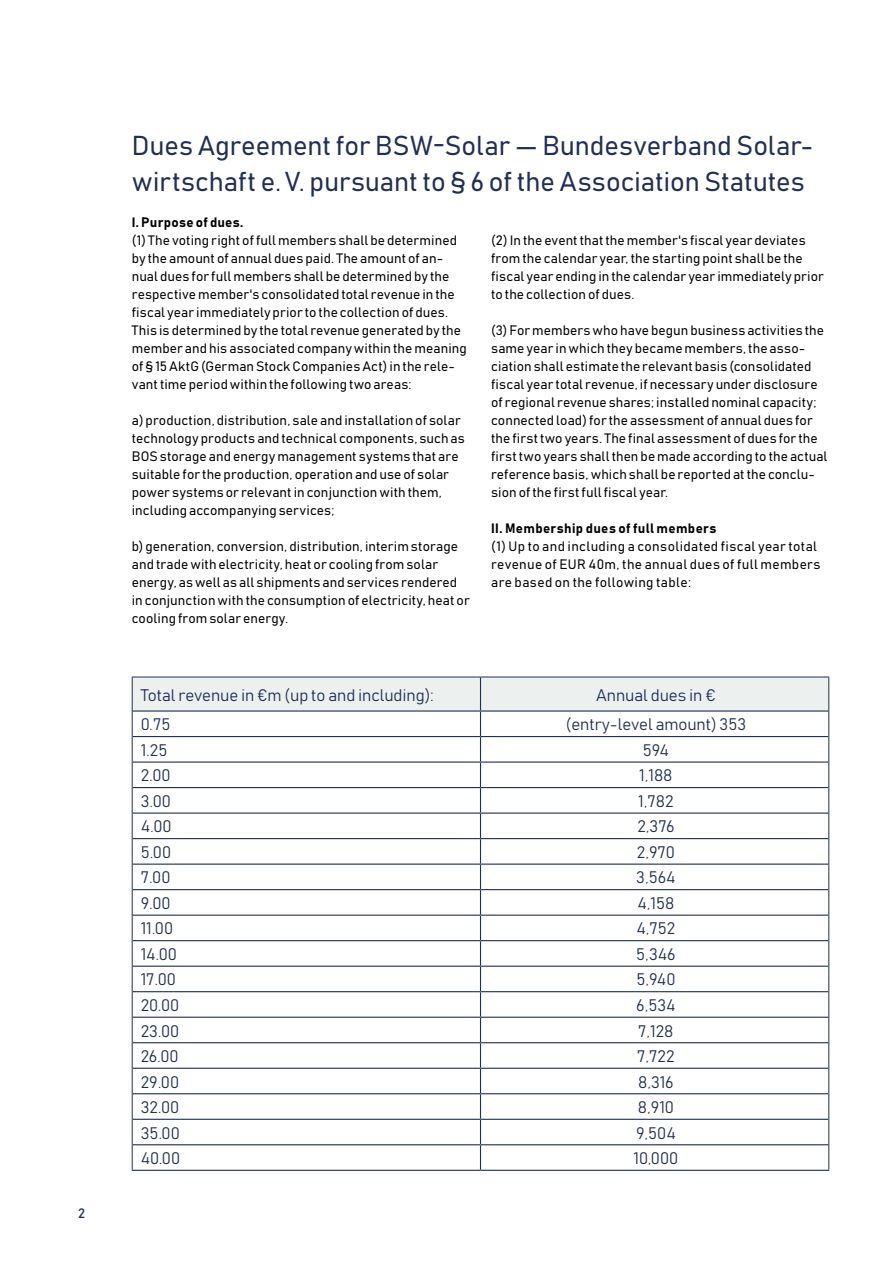
<style>
.page{position:relative;width:893px;height:1263px;background:#fff}
.page>*{position:absolute;margin:0;border:0;box-sizing:border-box;transform-origin:0 0}
.t1{font:27px/36px "Bahnschrift";color:#202f53}
.t2{font:16.5px "Bahnschrift";color:#202f53}
.t3{font:13.5px/18px "Bahnschrift";letter-spacing:.005em;color:#000}
.t4{font:13.5px/18px "Bahnschrift";letter-spacing:.025em;color:#000}
.t5{font:13.5px "Bahnschrift";color:#202f53}
</style>
<div class="page">
<svg style="left:132px;top:677px;width:697px;height:493px"></svg>
<hr style="left:132px;top:1170px;width:348px;height:1px;background:#202f53">
<hr style="left:480px;top:1170px;width:349px;height:1px;background:#202f53">
<p class="t5" style="left:78px;top:1205px;width:8px">2</p>
<h1 class="t1" style="left:132px;top:127px;width:683px">Dues Agreement for BSW-Solar — Bundesverband Solar&shy;wirtschaft e.V. pursuant to § 6 of the Association Statutes</h1>
<p class="t3" style="left:132px;top:213px;width:336px">I. Purpose of dues.<br>(1) The voting right of full members shall be determined by the amount of annual dues paid. The amount of an&shy;nual dues for full members shall be determined by the respective member's consolidated total revenue in the fiscal year immediately prior to the collection of dues.<br>This is determined by the total revenue generated by the member and his associated company within the meaning of § 15 AktG (German Stock Companies Act) in the rele&shy;vant time period within the following two areas:</p>
<p class="t3" style="left:132px;top:411px;width:335px">a) production, distribution, sale and installation of solar technology products and technical components, such as BOS storage and energy management systems that are suitable for the production, operation and use of solar power systems or relevant in conjunction with them, including accompanying services;</p>
<p class="t3" style="left:132px;top:537px;width:339px">b) generation, conversion, distribution, interim storage and trade with electricity, heat or cooling from solar energy, as well as all shipments and services rendered in conjunction with the consumption of electricity, heat or cooling from solar energy.</p>
<p class="t3" style="left:491px;top:231px;width:334px">(2) In the event that the member's fiscal year deviates from the calendar year, the starting point shall be the fiscal year ending in the calendar year immediately prior to the collection of dues.</p>
<p class="t3" style="left:491px;top:321px;width:338px">(3) For members who have begun business activities the same year in which they became members, the asso&shy;ciation shall estimate the relevant basis (consolidated fiscal year total revenue, if necessary under disclosure of regional revenue shares; installed nominal capacity; connected load) for the assessment of annual dues for the first two years. The final assessment of dues for the first two years shall then be made according to the actual reference basis, which shall be reported at the conclu&shy;sion of the first full fiscal year.</p>
<p class="t4" style="left:491px;top:518px;width:331px">II. Membership dues of full members<br>(1) Up to and including a consolidated fiscal year total revenue of EUR 40m, the annual dues of full members are based on the following table:</p>
<p class="t2" style="left:141px;top:684px;width:295px">Total revenue in €m (up to and including):</p>
<p class="t2" style="left:596px;top:684px;width:121px">Annual dues in €</p>
<p class="t2" style="left:141px;top:714px;width:31px">0.75</p>
<p class="t2" style="left:566px;top:714px;width:182px">(entry-level amount) 353</p>
<p class="t2" style="left:141px;top:740px;width:28px">1.25</p>
<p class="t2" style="left:643px;top:740px;width:28px">594</p>
<p class="t2" style="left:141px;top:765px;width:32px">2.00</p>
<p class="t2" style="left:639px;top:765px;width:35px">1,188</p>
<p class="t2" style="left:141px;top:791px;width:32px">3.00</p>
<p class="t2" style="left:638px;top:791px;width:37px">1,782</p>
<p class="t2" style="left:141px;top:816px;width:32px">4.00</p>
<p class="t2" style="left:637px;top:816px;width:39px">2,376</p>
<p class="t2" style="left:141px;top:842px;width:32px">5.00</p>
<p class="t2" style="left:637px;top:842px;width:40px">2,970</p>
<p class="t2" style="left:141px;top:867px;width:31px">7.00</p>
<p class="t2" style="left:636px;top:867px;width:41px">3,564</p>
<p class="t2" style="left:141px;top:893px;width:31px">9.00</p>
<p class="t2" style="left:637px;top:893px;width:38px">4,158</p>
<p class="t2" style="left:141px;top:918px;width:34px">11.00</p>
<p class="t2" style="left:636px;top:918px;width:40px">4,752</p>
<p class="t2" style="left:141px;top:944px;width:38px">14.00</p>
<p class="t2" style="left:636px;top:944px;width:41px">5,346</p>
<p class="t2" style="left:141px;top:969px;width:37px">17.00</p>
<p class="t2" style="left:636px;top:969px;width:41px">5,940</p>
<p class="t2" style="left:141px;top:995px;width:40px">20.00</p>
<p class="t2" style="left:636px;top:995px;width:41px">6,534</p>
<p class="t2" style="left:141px;top:1020px;width:40px">23.00</p>
<p class="t2" style="left:638px;top:1020px;width:37px">7,128</p>
<p class="t2" style="left:141px;top:1046px;width:39px">26.00</p>
<p class="t2" style="left:637px;top:1046px;width:39px">7,722</p>
<p class="t2" style="left:141px;top:1071px;width:40px">29.00</p>
<p class="t2" style="left:638px;top:1071px;width:37px">8,316</p>
<p class="t2" style="left:141px;top:1097px;width:40px">32.00</p>
<p class="t2" style="left:638px;top:1097px;width:38px">8,910</p>
<p class="t2" style="left:141px;top:1122px;width:41px">35.00</p>
<p class="t2" style="left:636px;top:1122px;width:41px">9,504</p>
<p class="t2" style="left:141px;top:1148px;width:41px">40.00</p>
<p class="t2" style="left:634px;top:1148px;width:46px">10,000</p>
</div>
